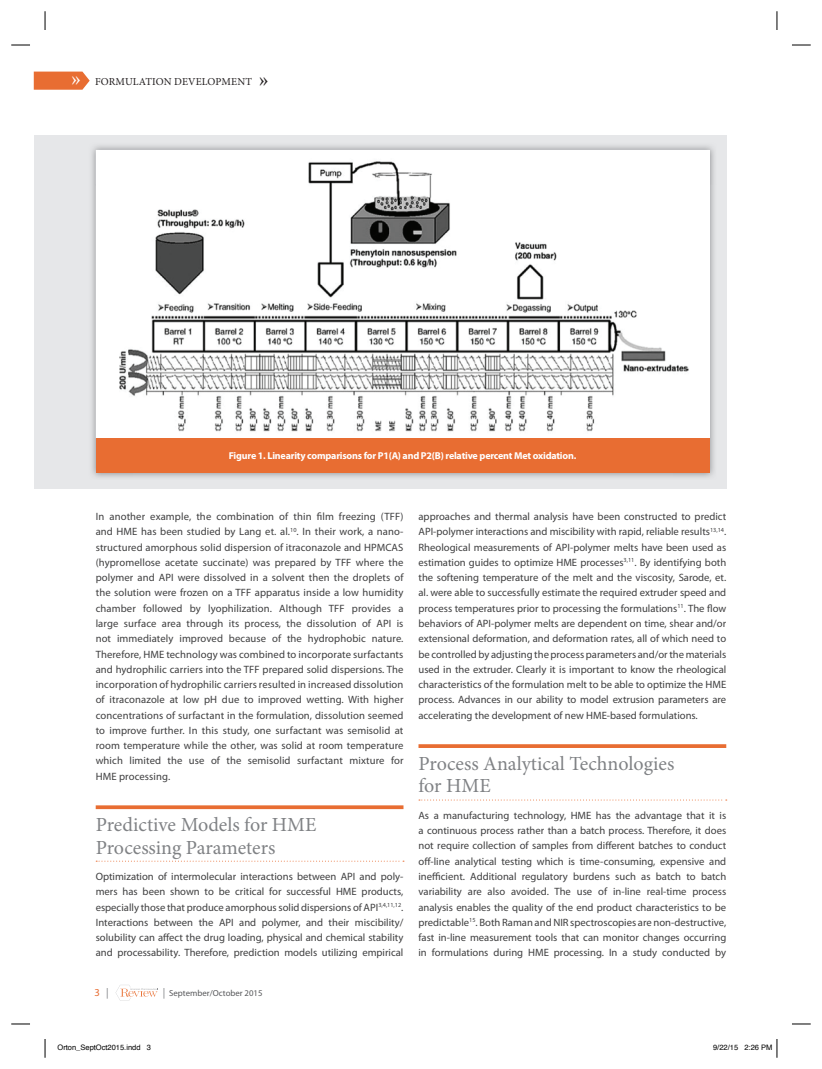
<style>
.page{position:relative;width:822px;height:1069px;background:#fff}
.page>*{position:absolute;margin:0;border:0;box-sizing:border-box;transform-origin:0 0}
.t1{font:22.5px "Minion Pro";color:#fff}
.t2{font:20px/22.8px "Minion Pro";color:#808285}
.t3{font:10.62px/15.2px "Myriad Pro";color:#3e3e3f;text-align:justify}
.t4{font:10.62px "Minion Pro";letter-spacing:.01em;color:#231f20}
.t5{font:10.62px "Myriad Pro";color:#e86d32}
.t6{font:10.62px "Myriad Pro";color:#808285}
.t7{font:700 10px "Myriad Pro";letter-spacing:-.02em;color:#fff}
.t8{font:8.75px "Myriad Pro";color:#57585a}
.t9{font:7.5px "Helvetica";color:#000}
.s1{font-size:22.5px}
.s2{color:#808285}
</style>
<div class="page">
<svg style="left:34px;top:72px;width:56px;height:18px"></svg>
<svg style="left:116px;top:985px;width:42px;height:15px"></svg>
<svg style="left:96px;top:805px;width:307px;height:4px"></svg>
<svg style="left:96px;top:861px;width:308px;height:1px"></svg>
<svg style="left:418px;top:744px;width:308px;height:4px"></svg>
<svg style="left:419px;top:799px;width:307px;height:1px"></svg>
<div style="left:34px;top:135px;width:692px;height:353px;background:#e6e7e9"></div>
<img style="left:92px;top:145px;width:622px;height:40px">
<img style="left:92px;top:185px;width:41px;height:293px">
<img style="left:672px;top:185px;width:42px;height:293px">
<div style="left:96px;top:150px;width:613px;height:288px;background:#fff"></div>
<div style="left:96px;top:438px;width:613px;height:35px;background:#e86d32"></div>
<img style="left:119px;top:161px;width:570px;height:271px">
<svg style="left:11px;top:44px;width:19px;height:2px"></svg>
<svg style="left:792px;top:44px;width:18px;height:2px"></svg>
<svg style="left:11px;top:1023px;width:19px;height:2px"></svg>
<svg style="left:792px;top:1023px;width:18px;height:2px"></svg>
<svg style="left:44px;top:11px;width:2px;height:19px"></svg>
<svg style="left:44px;top:1039px;width:2px;height:19px"></svg>
<svg style="left:776px;top:11px;width:1px;height:19px"></svg>
<svg style="left:776px;top:1039px;width:1px;height:19px"></svg>
<h1 class="t1" style="left:71px;top:66px;width:12px">»</h1>
<p class="t4" style="left:95px;top:75px;width:175px">FORMULATION DEVELOPMENT <span class="s1">»</span></p>
<p class="t7" style="left:229px;top:449px;width:349px">Figure 1. Linearity comparisons for P1(A) and P2(B) relative percent Met oxidation.</p>
<p class="t3" style="left:96px;top:508px;width:309px">In another example, the combination of thin film freezing (TFF) and HME has been studied by Lang et. al.<sup>10</sup>. In their work, a nano&shy;structured amorphous solid dispersion of itraconazole and HPMCAS (hypromellose acetate succinate) was prepared by TFF where the polymer and API were dissolved in a solvent then the droplets of the solution were frozen on a TFF apparatus inside a low humidity chamber followed by lyophilization. Although TFF provides a large surface area through its process, the dissolution of API is not immediately improved because of the hydrophobic nature.<br>Therefore, HME technology was combined to incorporate surfactants and hydrophilic carriers into the TFF prepared solid dispersions. The incorporation of hydrophilic carriers resulted in increased dissolution of itraconazole at low pH due to improved wetting. With higher concentrations of surfactant in the formulation, dissolution seemed to improve further. In this study, one surfactant was semisolid at room temperature while the other, was solid at room temperature which limited the use of the semisolid surfactant mixture for HME processing.</p>
<h2 class="t2" style="left:96px;top:813px;width:222px">Predictive Models for HME<br>Processing Parameters</h2>
<p class="t3" style="left:96px;top:868px;width:309px">Optimization of intermolecular interactions between API and poly&shy;mers has been shown to be critical for successful HME products, especially those that produce amorphous solid dispersions of API<sup>3,4,11,12</sup>.<br>Interactions between the API and polymer, and their miscibility/ solubility can affect the drug loading, physical and chemical stability and processability. Therefore, prediction models utilizing empirical</p>
<p class="t5" style="left:94px;top:986px;width:16px">3 <span class="s2">|</span></p>
<p class="t6" style="left:163px;top:986px;width:4px">|</p>
<p class="t8" style="left:169px;top:987px;width:95px">September/October 2015</p>
<p class="t3" style="left:418px;top:508px;width:309px">approaches and thermal analysis have been constructed to predict API-polymer interactions and miscibility with rapid, reliable results<sup>13,14</sup>.<br>Rheological measurements of API-polymer melts have been used as estimation guides to optimize HME processes<sup>3,11</sup>. By identifying both the softening temperature of the melt and the viscosity, Sarode, et. al. were able to successfully estimate the required extruder speed and process temperatures prior to processing the formulations<sup>11</sup>. The flow behaviors of API-polymer melts are dependent on time, shear and/or extensional deformation, and deformation rates, all of which need to be controlled by adjusting the process parameters and/or the materials used in the extruder. Clearly it is important to know the rheological characteristics of the formulation melt to be able to optimize the HME process. Advances in our ability to model extrusion parameters are accelerating the development of new HME-based formulations.</p>
<h2 class="t2" style="left:418px;top:752px;width:257px">Process Analytical Technologies for HME</h2>
<p class="t3" style="left:418px;top:807px;width:309px">As a manufacturing technology, HME has the advantage that it is a continuous process rather than a batch process. Therefore, it does not require collection of samples from different batches to conduct off-line analytical testing which is time-consuming, expensive and inefficient. Additional regulatory burdens such as batch to batch variability are also avoided. The use of in-line real-time process analysis enables the quality of the end product characteristics to be predictable<sup>15</sup>. Both Raman and NIR spectroscopies are non-destructive, fast in-line measurement tools that can monitor changes occurring in formulations during HME processing. In a study conducted by</p>
<p class="t9" style="left:58px;top:1042px;width:95px">Orton_SeptOct2015.indd 3</p>
<p class="t9" style="left:712px;top:1042px;width:61px">9/22/15 2:26 PM</p>
</div>
